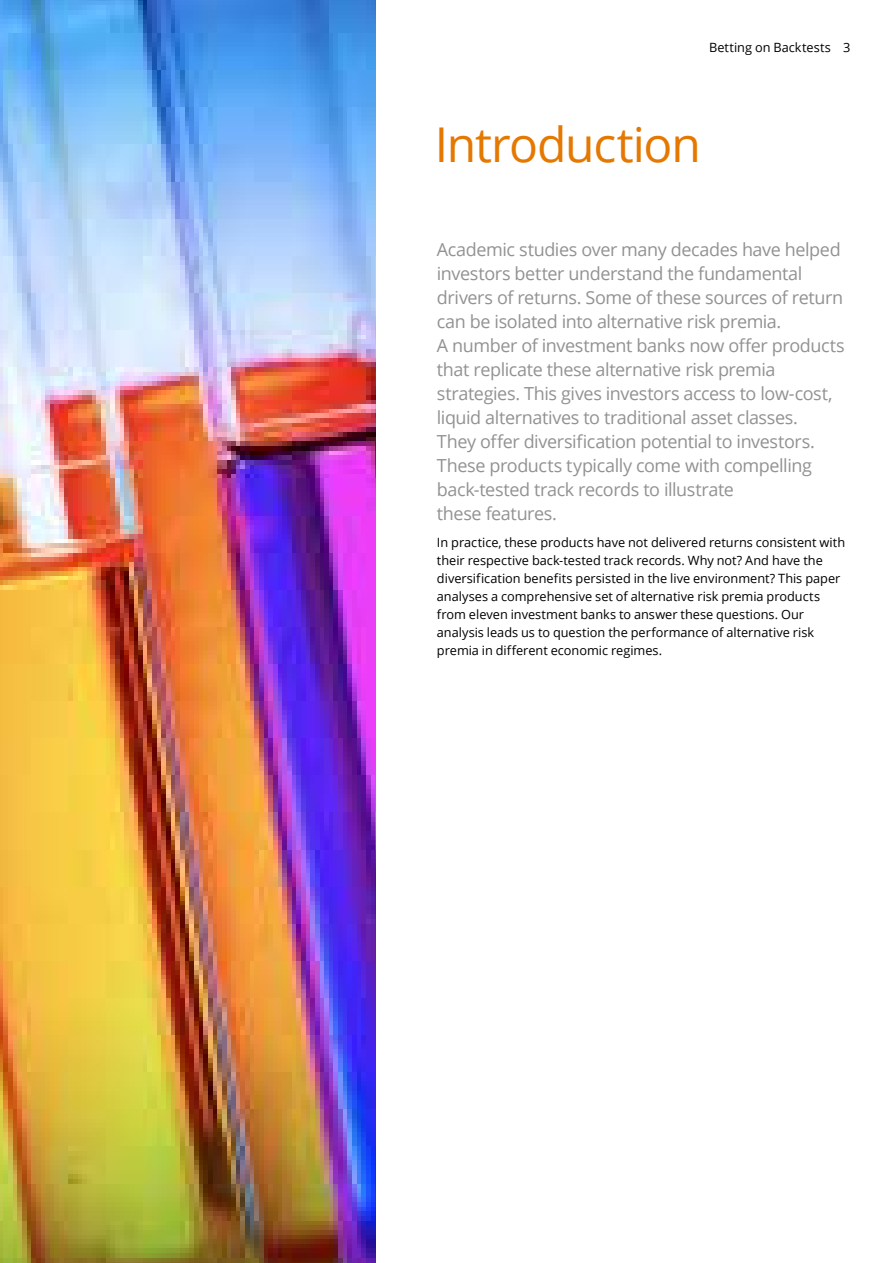
<style>
.page{position:relative;width:893px;height:1263px;background:#fff}
.page>*{position:absolute;margin:0;border:0;box-sizing:border-box;transform-origin:0 0}
.t1{font:48px "Open Sans";letter-spacing:-.025em;color:#e47800}
.t2{font:18px/24px "Open Sans";letter-spacing:-.025em;color:#929292}
.t3{font:12.75px/18px "Open Sans";color:#000}
</style>
<div class="page">
<img style="left:0;top:0;width:375px;height:1263px">
<p class="t3" style="left:709px;top:38px;width:143px">Betting on Backtests 3</p>
<h1 class="t1" style="left:435px;top:112px;width:267px">Introduction</h1>
<p class="t2" style="left:437px;top:237px;width:409px">Academic studies over many decades have helped investors better understand the fundamental drivers of returns. Some of these sources of return can be isolated into alternative risk premia.<br>A number of investment banks now offer products that replicate these alternative risk premia strategies. This gives investors access to low-cost, liquid alternatives to traditional asset classes.<br>They offer diversification potential to investors.<br>These products typically come with compelling back-tested track records to illustrate<br>these features.</p>
<p class="t3" style="left:437px;top:533px;width:410px">In practice, these products have not delivered returns consistent with their respective back-tested track records. Why not? And have the diversification benefits persisted in the live environment? This paper analyses a comprehensive set of alternative risk premia products from eleven investment banks to answer these questions. Our analysis leads us to question the performance of alternative risk premia in different economic regimes.</p>
</div>
